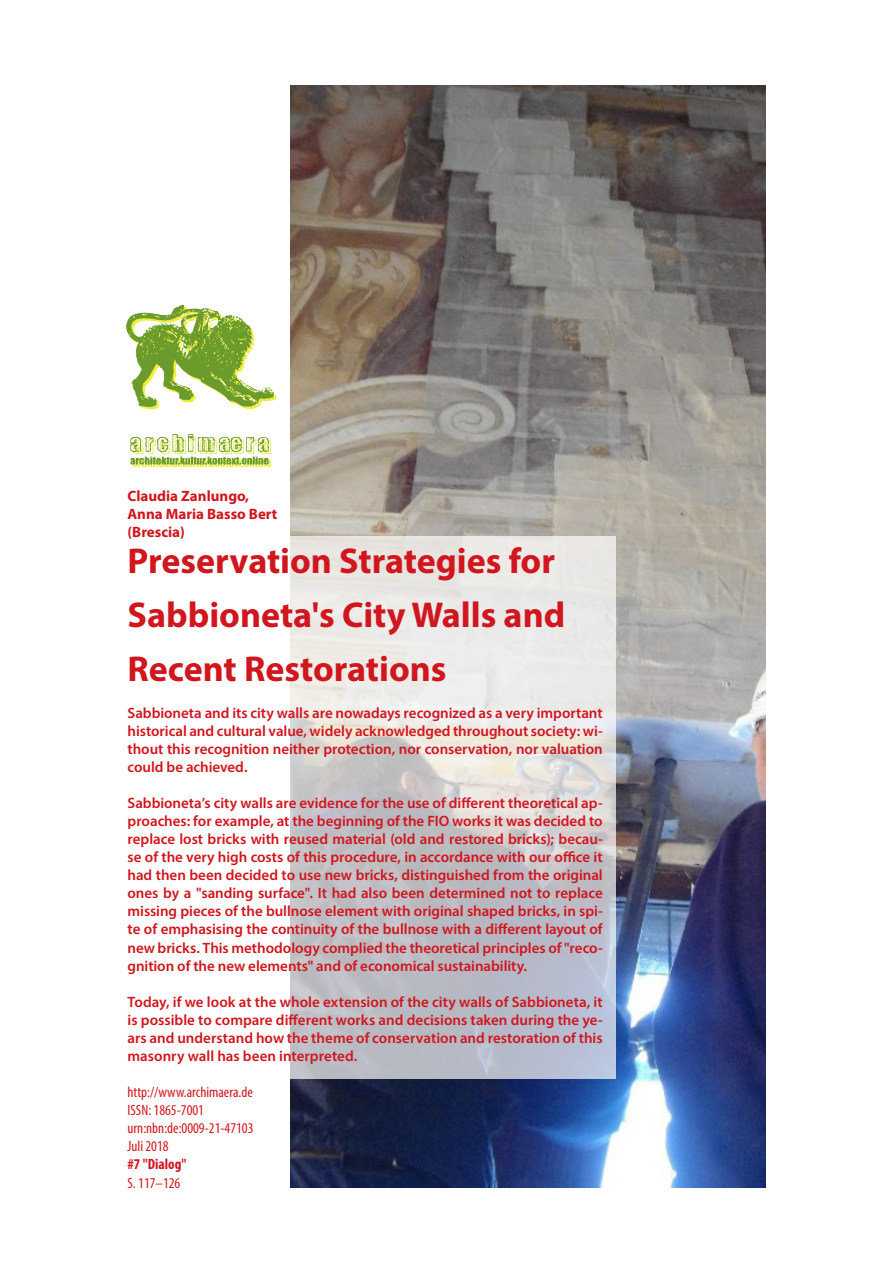
<style>
.page{position:relative;width:893px;height:1263px;background:#fff}
.page>*{position:absolute;margin:0;border:0;box-sizing:border-box;transform-origin:0 0}
.Überschrift_Artikel{font:700 36px/54.2px "Myriad Pro";color:#d1161e}
.Text_Kurzzusammenfas{font:600 15px/18px "Myriad Pro";color:#d1161e;text-align:justify}
.bibliographische_Ang{font:condensed 15px "Myriad Pro";color:#d1161e}
.Autor{font:700 15px/18px "Myriad Pro";color:#d1161e}
.bibliographische_Ang-2{font:700 condensed 15px "Myriad Pro";color:#d1161e}
</style>
<div class="page">
<img style="left:290px;top:85px;width:475px;height:1102px">
<svg style="left:290px;top:537px;width:325px;height:542px;background:#d1d1d4"></svg>
<img style="left:126px;top:304px;width:151px;height:163px">
<p class="Autor" style="left:128px;top:486px;width:151px">Claudia Zanlungo,<br>Anna Maria Basso Bert (Brescia)</p>
<p class="Überschrift_Artikel" style="left:128px;top:533px;width:439px">Preservation Strategies for<br>Sabbioneta's City Walls and<br>Recent Restorations</p>
<p class="Text_Kurzzusammenfas" style="left:128px;top:703px;width:477px">Sabbioneta and its city walls are nowadays recognized as a very important historical and cultural value, widely acknowledged throughout society: wi&shy;thout this recognition neither protection, nor conservation, nor valuation could be achieved.</p>
<p class="Text_Kurzzusammenfas" style="left:128px;top:793px;width:477px">Sabbioneta’s city walls are evidence for the use of different theoretical ap&shy;proaches: for example, at the beginning of the FIO works it was decided to replace lost bricks with reused material (old and restored bricks); becau&shy;se of the very high costs of this procedure, in accordance with our office it had then been decided to use new bricks, distinguished from the original ones by a "sanding surface". It had also been determined not to replace missing pieces of the bullnose element with original shaped bricks, in spi&shy;te of emphasising the continuity of the bullnose with a different layout of new bricks. This methodology complied the theoretical principles of "reco&shy;gnition of the new elements" and of economical sustainability.</p>
<p class="Text_Kurzzusammenfas" style="left:128px;top:992px;width:477px">Today, if we look at the whole extension of the city walls of Sabbioneta, it is possible to compare different works and decisions taken during the ye&shy;ars and understand how the theme of conservation and restoration of this masonry wall has been interpreted.</p>
<p class="bibliographische_Ang" style="left:128px;top:1083px;width:127px">http://www.archimaera.de</p>
<p class="bibliographische_Ang" style="left:128px;top:1101px;width:78px">ISSN: 1865-7001</p>
<p class="bibliographische_Ang" style="left:128px;top:1119px;width:127px">urn:nbn:de:0009-21-47103</p>
<p class="bibliographische_Ang" style="left:128px;top:1137px;width:43px">Juli 2018</p>
<p class="bibliographische_Ang-2" style="left:128px;top:1155px;width:60px">#7 "Dialog"</p>
<p class="bibliographische_Ang" style="left:128px;top:1173px;width:54px">S. 117–126</p>
</div>
